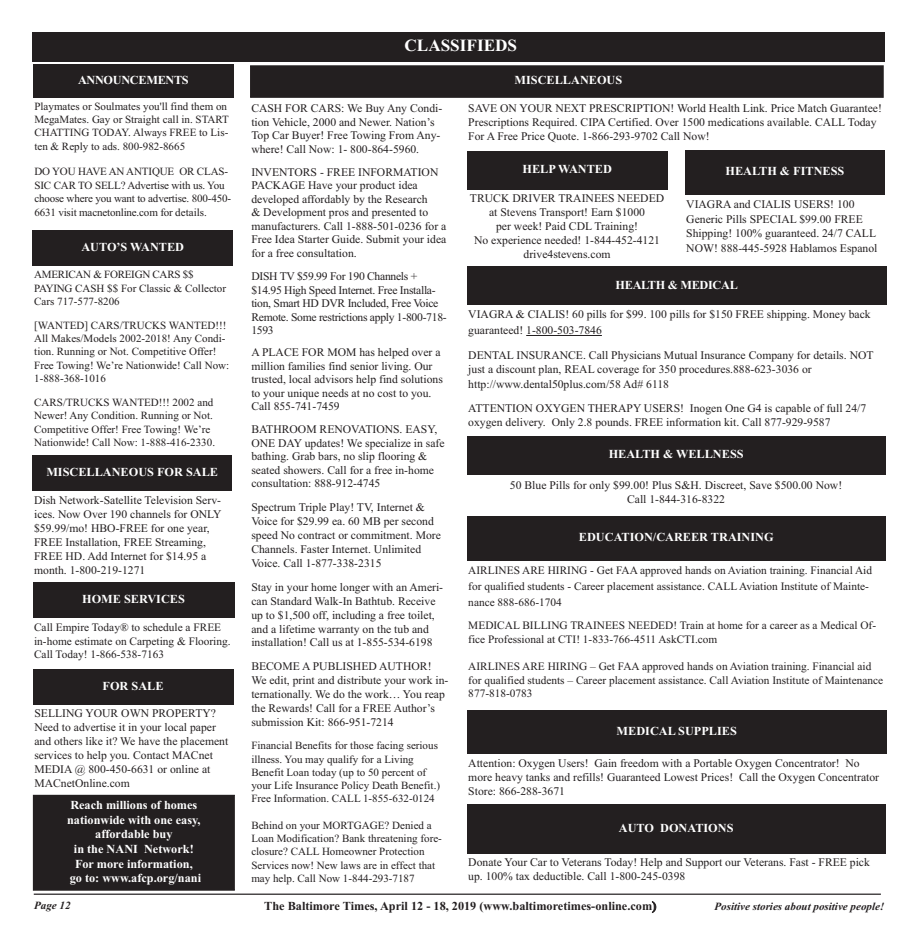
<style>
.page{position:relative;width:917px;height:947px;background:#fff}
.page>*{position:absolute;margin:0;border:0;box-sizing:border-box;transform-origin:0 0}
.t1{font:17.12px "Times New Roman PS Bold MT OTF";color:#fff}
.t2{font:12.25px/14.8px "Times New Roman PS Bold MT OTF";color:#fff;text-align:center}
.t3{font:700 12.25px "Times New Roman";color:#231f20}
.t4{font:12.25px "Times New Roman PS Bold MT OTF";letter-spacing:-.025em;color:#fff}
.t5{font:11.62px/14px "Times New Roman";color:#231f20}
.t6{font:11.62px/13.5px "Times New Roman";letter-spacing:-.025em;color:#231f20}
.t7{font:11.38px/13.6px "Times New Roman";color:#231f20}
.t8{font:11px/13.5px "Times New Roman";color:#231f20}
.t9{font:italic 700 11px "Times New Roman";color:#231f20}
.s1{font-family:"Times New Roman PS Bold MT OTF";font-weight:400}
</style>
<div class="page">
<div style="left:467px;top:151px;width:200px;height:38px;background:#231f20"></div>
<div style="left:251px;top:67px;width:631px;height:30px;background:#231f20"></div>
<div style="left:250px;top:65px;width:633px;height:33px;border:1px solid #231f20"></div>
<div style="left:32px;top:32px;width:852px;height:30px;background:#231f20"></div>
<div style="left:33px;top:64px;width:200px;height:33px;background:#231f20"></div>
<div style="left:467px;top:516px;width:418px;height:44px;background:#231f20"></div>
<div style="left:467px;top:710px;width:419px;height:43px;background:#231f20"></div>
<div style="left:467px;top:436px;width:418px;height:39px;background:#231f20"></div>
<div style="left:467px;top:804px;width:417px;height:49px;background:#231f20"></div>
<hr style="left:34px;top:893px;width:846px;height:2px;background:#231f20">
<div style="left:33px;top:583px;width:201px;height:35px;background:#231f20"></div>
<div style="left:467px;top:267px;width:419px;height:38px;background:#231f20"></div>
<div style="left:33px;top:669px;width:200px;height:36px;background:#231f20"></div>
<hr style="left:526px;top:335px;width:75px;height:1px;background:#231f20">
<div style="left:684px;top:150px;width:200px;height:44px;background:#231f20"></div>
<div style="left:32px;top:231px;width:201px;height:35px;background:#231f20"></div>
<div style="left:33px;top:456px;width:199px;height:35px;background:#231f20"></div>
<div style="left:34px;top:795px;width:200px;height:95px;background:#231f20"></div>
<p class="t4" style="left:78px;top:76px;width:112px">ANNOUNCEMENTS</p>
<p class="t1" style="left:404px;top:40px;width:114px">CLASSIFIEDS</p>
<p class="t2" style="left:514px;top:74px;width:109px">MISCELLANEOUS</p>
<p class="t8" style="left:34px;top:101px;width:196px">Playmates or Soulmates you'll find them on MegaMates. Gay or Straight call in. START CHATTING TODAY. Always FREE to Lis&shy;ten &amp; Reply to ads. 800-982-8665</p>
<p class="t8" style="left:34px;top:166px;width:198px">DO YOU HAVE AN ANTIQUE OR CLAS-SIC CAR TO SELL? Advertise with us. You choose where you want to advertise. 800-450- 6631 visit macnetonline.com for details.</p>
<p class="t5" style="left:251px;top:103px;width:192px;line-height:13.5px">CASH FOR CARS: We Buy Any Condi&shy;tion Vehicle, 2000 and Newer. Nation’s Top Car Buyer! Free Towing From Any&shy;where! Call Now: 1- 800-864-5960.</p>
<p class="t5" style="left:251px;top:166px;width:196px;line-height:13.5px">INVENTORS - FREE INFORMATION PACKAGE Have your product idea developed affordably by the Research<br>&amp; Development pros and presented to manufacturers. Call 1-888-501-0236 for a Free Idea Starter Guide. Submit your idea for a free consultation.</p>
<p class="t6" style="left:251px;top:271px;width:197px">DISH TV $59.99 For 190 Channels + $14.95 High Speed Internet. Free Installa&shy;tion, Smart HD DVR Included, Free Voice<br>Remote. Some restrictions apply 1-800-718-<br>1593</p>
<p class="t5" style="left:251px;top:346px;width:193px;line-height:13.5px">A PLACE FOR MOM has helped over a million families find senior living. Our trusted, local advisors help find solutions to your unique needs at no cost to you.<br>Call 855-741-7459</p>
<p class="t5" style="left:251px;top:424px;width:195px;line-height:13.5px">BATHROOM RENOVATIONS. EASY, ONE DAY updates! We specialize in safe bathing. Grab bars, no slip flooring &amp; seated showers. Call for a free in-home consultation: 888-912-4745</p>
<p class="t5" style="left:251px;top:501px;width:191px">Spectrum Triple Play! TV, Internet &amp; Voice for $29.99 ea. 60 MB per second speed No contract or commitment. More Channels. Faster Internet. Unlimited Voice. Call 1-877-338-2315</p>
<p class="t5" style="left:251px;top:581px;width:193px">Stay in your home longer with an Ameri&shy;can Standard Walk-In Bathtub. Receive up to $1,500 off, including a free toilet, and a lifetime warranty on the tub and installation! Call us at 1-855-534-6198</p>
<p class="t5" style="left:251px;top:660px;width:198px">BECOME A PUBLISHED AUTHOR!<br>We edit, print and distribute your work in&shy;ternationally. We do the work… You reap the Rewards! Call for a FREE Author’s submission Kit: 866-951-7214</p>
<p class="t8" style="left:251px;top:740px;width:190px">Financial Benefits for those facing serious illness. You may qualify for a Living Benefit Loan today (up to 50 percent of your Life Insurance Policy Death Benefit.)<br>Free Information. CALL 1-855-632-0124</p>
<p class="t8" style="left:251px;top:819px;width:192px">Behind on your MORTGAGE? Denied a Loan Modification? Bank threatening fore&shy;closure? CALL Homeowner Protection Services now! New laws are in effect that may help. Call Now 1-844-293-7187</p>
<p class="t5" style="left:468px;top:102px;width:415px">SAVE ON YOUR NEXT PRESCRIPTION! World Health Link. Price Match Guarantee!<br>Prescriptions Required. CIPA Certified. Over 1500 medications available. CALL Today<br>For A Free Price Quote. 1-866-293-9702 Call Now!</p>
<p class="t2" style="left:522px;top:163px;width:91px">HELP WANTED</p>
<p class="t2" style="left:725px;top:165px;width:120px">HEALTH &amp; FITNESS</p>
<p class="t5" style="left:686px;top:198px;width:191px;line-height:14.8px">VIAGRA and CIALIS USERS! 100<br>Generic Pills SPECIAL $99.00 FREE<br>Shipping! 100% guaranteed. 24/7 CALL</p>
<p class="t5" style="left:470px;top:193px;width:196px;text-align:center">TRUCK DRIVER TRAINEES NEEDED at Stevens Transport! Earn $1000<br>per week! Paid CDL Training!<br>No experience needed! 1-844-452-4121 drive4stevens.com</p>
<p class="t2" style="left:81px;top:241px;width:104px">AUTO’S WANTED</p>
<p class="t5" style="left:686px;top:242px;width:193px">NOW! 888-445-5928 Hablamos Espanol</p>
<p class="t8" style="left:34px;top:269px;width:193px">AMERICAN &amp; FOREIGN CARS $$<br>PAYING CASH $$ For Classic &amp; Collector<br>Cars 717-577-8206</p>
<p class="t8" style="left:34px;top:319px;width:196px">[WANTED] CARS/TRUCKS WANTED!!!<br>All Makes/Models 2002-2018! Any Condi&shy;tion. Running or Not. Competitive Offer!<br>Free Towing! We’re Nationwide! Call Now:<br>1-888-368-1016</p>
<p class="t8" style="left:34px;top:396px;width:182px">CARS/TRUCKS WANTED!!! 2002 and Newer! Any Condition. Running or Not.<br>Competitive Offer! Free Towing! We’re Nationwide! Call Now: 1-888-416-2330.</p>
<p class="t2" style="left:46px;top:466px;width:173px">MISCELLANEOUS FOR SALE</p>
<p class="t4" style="left:615px;top:281px;width:124px">HEALTH &amp; MEDICAL</p>
<p class="t5" style="left:468px;top:308px;width:404px;line-height:15.9px">VIAGRA &amp; CIALIS! 60 pills for $99. 100 pills for $150 FREE shipping. Money back guaranteed! 1-800-503-7846</p>
<p class="t5" style="left:468px;top:349px;width:406px;line-height:14.8px">DENTAL INSURANCE. Call Physicians Mutual Insurance Company for details. NOT just a discount plan, REAL coverage for 350 procedures.888-623-3036 or http://www.dental50plus.com/58 Ad# 6118</p>
<p class="t5" style="left:468px;top:402px;width:399px">ATTENTION OXYGEN THERAPY USERS! Inogen One G4 is capable of full 24/7 oxygen delivery. Only 2.8 pounds. FREE information kit. Call 877-929-9587</p>
<p class="t2" style="left:608px;top:448px;width:136px">HEALTH &amp; WELLNESS</p>
<p class="t5" style="left:510px;top:479px;width:333px;text-align:center">50 Blue Pills for only $99.00! Plus S&amp;H. Discreet, Save $500.00 Now!<br>Call 1-844-316-8322</p>
<p class="t5" style="left:34px;top:494px;width:189px">Dish Network-Satellite Television Serv&shy;ices. Now Over 190 channels for ONLY $59.99/mo! HBO-FREE for one year, FREE Installation, FREE Streaming, FREE HD. Add Internet for $14.95 a month. 1-800-219-1271</p>
<p class="t2" style="left:578px;top:531px;width:196px">EDUCATION/CAREER TRAINING</p>
<p class="t7" style="left:468px;top:563px;width:405px;line-height:15.9px">AIRLINES ARE HIRING - Get FAA approved hands on Aviation training. Financial Aid for qualified students - Career placement assistance. CALL Aviation Institute of Mainte&shy;nance 888-686-1704</p>
<p class="t7" style="left:468px;top:620px;width:409px">MEDICAL BILLING TRAINEES NEEDED! Train at home for a career as a Medical Of&shy;fice Professional at CTI! 1-833-766-4511 AskCTI.com</p>
<p class="t7" style="left:468px;top:661px;width:416px">AIRLINES ARE HIRING – Get FAA approved hands on Aviation training. Financial aid for qualified students – Career placement assistance. Call Aviation Institute of Maintenance<br>877-818-0783</p>
<p class="t2" style="left:82px;top:593px;width:104px">HOME SERVICES</p>
<p class="t7" style="left:34px;top:621px;width:198px">Call Empire Today® to schedule a FREE in-home estimate on Carpeting &amp; Flooring.<br>Call Today! 1-866-538-7163</p>
<p class="t2" style="left:103px;top:680px;width:62px">FOR SALE</p>
<p class="t5" style="left:34px;top:707px;width:195px">SELLING YOUR OWN PROPERTY?<br>Need to advertise it in your local paper and others like it? We have the placement services to help you. Contact MACnet<br>MEDIA @ 800-450-6631 or online at<br>MACnetOnline.com</p>
<p class="t2" style="left:616px;top:724px;width:122px">MEDICAL SUPPLIES</p>
<p class="t5" style="left:468px;top:757px;width:412px">Attention: Oxygen Users! Gain freedom with a Portable Oxygen Concentrator! No more heavy tanks and refills! Guaranteed Lowest Prices! Call the Oxygen Concentrator<br>Store: 866-288-3671</p>
<p class="t2" style="left:67px;top:799px;width:135px">Reach millions of homes nationwide with one easy, affordable buy<br>in the NANI Network!<br>For more information,<br>go to: www.afcp.org/nani</p>
<p class="t2" style="left:618px;top:821px;width:116px">AUTO DONATIONS</p>
<p class="t5" style="left:468px;top:856px;width:403px">Donate Your Car to Veterans Today! Help and Support our Veterans. Fast - FREE pick up. 100% tax deductible. Call 1-800-245-0398</p>
<p class="t3" style="left:264px;top:898px;width:393px">The Baltimore Times, <span class="s1">April 12 - 18, 2019</span> (www.baltimoretimes-online.com)</p>
<p class="t9" style="left:34px;top:899px;width:38px">Page 12</p>
<p class="t9" style="left:714px;top:899px;width:171px">Positive stories about positive people!</p>
</div>
